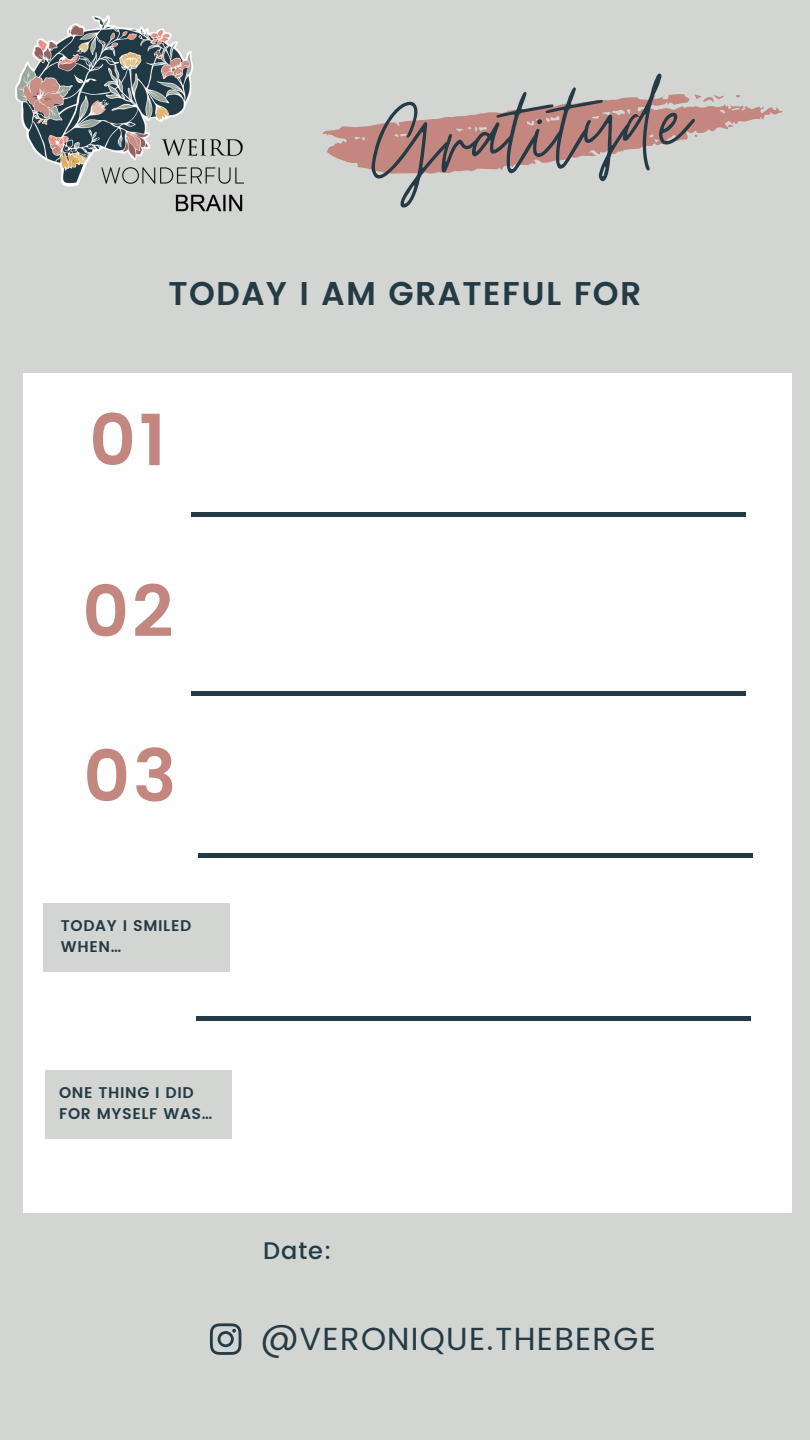
<style>
.page{position:relative;width:810px;height:1440px;background:#d3d5d3}
.page>*{position:absolute;margin:0;border:0;box-sizing:border-box;transform-origin:0 0}
.t1{font:128px "Moon Time";color:#243b46}
.t2{font:600 72.4px "Poppins";color:#c3877f}
.t3{font:600 32.9px "Poppins";letter-spacing:.04em;color:#243b46}
.t4{font:32px "Poppins";letter-spacing:.04em;color:#243b46}
.t5{font:500 24px "Poppins";color:#243b46}
.t6{font:600 15.5px/21px "Poppins";letter-spacing:.04em;color:#243b46}
</style>
<div class="page">
<svg style="left:322px;top:94px;width:461px;height:80px"></svg>
<div style="left:24px;top:373px;width:768px;height:840px;background:#fff"></div>
<div style="left:192px;top:512px;width:554px;height:5px;background:#243b46"></div>
<div style="left:192px;top:691px;width:554px;height:5px;background:#243b46"></div>
<hr style="left:199px;top:854px;width:554px;height:4px;background:#243b46">
<hr style="left:197px;top:1017px;width:554px;height:4px;background:#243b46">
<div style="left:43px;top:903px;width:186px;height:68px;background:#d3d5d3"></div>
<img style="left:15px;top:15px;width:229px;height:197px">
<div style="left:46px;top:1070px;width:186px;height:69px;background:#d3d5d3"></div>
<svg style="left:210px;top:1323px;width:31px;height:32px"></svg>
<h1 class="t1" style="left:363px;top:68px;width:321px;rotate:-5deg">Gratityde</h1>
<h3 class="t3" style="left:169px;top:275px;width:474px">TODAY I AM GRATEFUL FOR</h3>
<h2 class="t2" style="left:89px;top:398px;width:79px">01</h2>
<h2 class="t2" style="left:82px;top:569px;width:93px">02</h2>
<h2 class="t2" style="left:83px;top:734px;width:95px">03</h2>
<p class="t6" style="left:61px;top:916px;width:132px">TODAY I SMILED<br>WHEN…</p>
<p class="t6" style="left:59px;top:1083px;width:155px">ONE THING I DID<br>FOR MYSELF WAS…</p>
<h3 class="t5" style="left:263px;top:1237px;width:70px">Date:</h3>
<h3 class="t4" style="left:261px;top:1321px;width:396px">@VERONIQUE.THEBERGE</h3>
</div>
